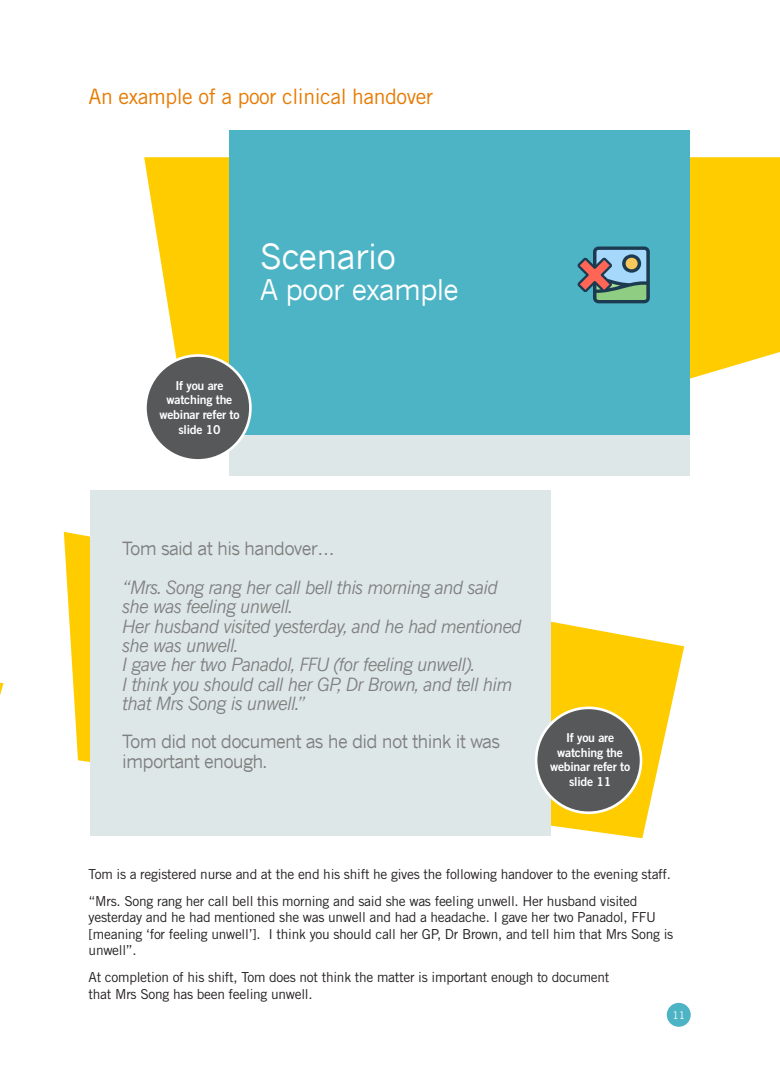
<style>
.page{position:relative;width:780px;height:1088px;background:#fff}
.page>*{position:absolute;margin:0;border:0;box-sizing:border-box;transform-origin:0 0}
.t1{font:34.5px "News Gothic";letter-spacing:-.02em;color:#fff}
.t2{font:28.5px "News Gothic";letter-spacing:-.03em;color:#fff}
.t3{font:21.25px "Trade Gothic LT Std";letter-spacing:-.02em;color:#e87a00}
.t4{font:italic 18.12px/19.4px "News Gothic";letter-spacing:-.045em;color:#7f7f7f}
.t5{font:18.12px/19.4px "News Gothic";letter-spacing:-.045em;color:#7f7f7f}
.body{font:13.75px/16.5px "Trade Gothic LT Std";letter-spacing:-.02em;color:#231f20}
.body-2{font:12.25px/14.8px "Trade Gothic LT Std Bd 2";letter-spacing:-.02em;color:#fff;text-align:center}
.t6{font:10.5px "Trade Gothic LT Std";color:#fff}
.s1{font-style:normal}
</style>
<div class="page">
<svg style="left:64px;top:532px;width:620px;height:306px"></svg>
<svg style="left:144px;top:157px;width:636px;height:259px;fill:#fc0"></svg>
<svg style="left:0;top:683px;width:4px;height:12px"></svg>
<div style="left:228px;top:131px;width:461px;height:345px;background:#dee7e7"></div>
<div style="left:228px;top:131px;width:461px;height:304px;background:#4db4c6"></div>
<svg style="left:577px;top:246px;width:72px;height:57px;background:#779294"></svg>
<div style="left:90px;top:490px;width:461px;height:346px;background:#dee7e7"></div>
<div style="left:536px;top:708px;width:105px;height:105px;background:#57585a;border-radius:50%"></div>
<div style="left:534px;top:706px;width:108px;height:108px;border:3px solid #fff;border-radius:50%"></div>
<div style="left:145px;top:355px;width:105px;height:105px;background:#57585a;border-radius:50%"></div>
<div style="left:144px;top:354px;width:108px;height:108px;border:3px solid #fff;border-radius:50%"></div>
<div style="left:666px;top:1003px;width:24px;height:24px;background:#4db4c5;border-radius:50%"></div>
<h2 class="t3" style="left:89px;top:84px;width:346px">An example of a poor clinical handover</h2>
<p class="t1" style="left:260px;top:235px;width:138px">Scenario</p>
<p class="t2" style="left:260px;top:272px;width:200px">A poor example</p>
<p class="body-2" style="left:159px;top:378px;width:82px">If you are watching the webinar refer to slide 10</p>
<p class="t4" style="left:122px;top:529px;width:377px;line-height:38.8px"><span class="s1">Tom said at his handover…<br></span>“Mrs. Song rang her call bell this morning and said</p>
<p class="t4" style="left:122px;top:596px;width:401px">she was feeling unwell.<br>Her husband visited yesterday, and he had mentioned she was unwell.<br>I gave her two Panadol, FFU (for feeling unwell).<br>I think you should call her GP, Dr Brown, and tell him that Mrs Song is unwell.”</p>
<p class="t5" style="left:122px;top:732px;width:379px">Tom did not document as he did not think it was important enough.</p>
<p class="body-2" style="left:550px;top:730px;width:82px">If you are watching the webinar refer to slide 11</p>
<p class="body" style="left:89px;top:865px;width:584px">Tom is a registered nurse and at the end his shift he gives the following handover to the evening staff.</p>
<p class="body" style="left:89px;top:892px;width:586px">“Mrs. Song rang her call bell this morning and said she was feeling unwell. Her husband visited yesterday and he had mentioned she was unwell and had a headache. I gave her two Panadol, FFU [meaning ‘for feeling unwell’]. I think you should call her GP, Dr Brown, and tell him that Mrs Song is unwell”.</p>
<p class="body" style="left:89px;top:969px;width:522px">At completion of his shift, Tom does not think the matter is important enough to document that Mrs Song has been feeling unwell.</p>
<p class="t6" style="left:672px;top:1009px;width:14px">11</p>
</div>
